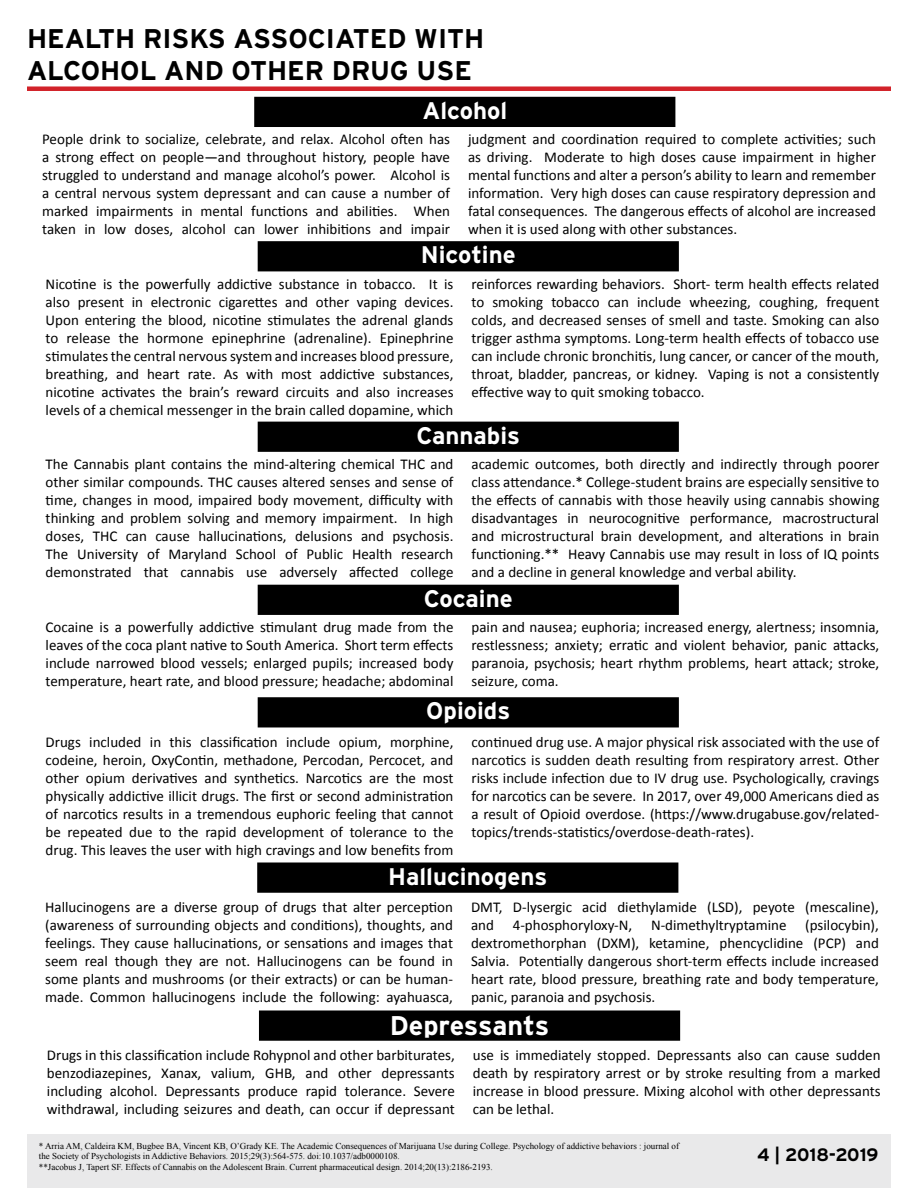
<style>
.page{position:relative;width:918px;height:1188px;background:#fff}
.page>*{position:absolute;margin:0;border:0;box-sizing:border-box;transform-origin:0 0}
.t1{font:700 27px/32.4px "Interstate";color:#000}
.t2{font:700 27px "Interstate";letter-spacing:-.005em;color:#fff}
.t3{font:700 24px "Interstate";color:#fff}
.t4{font:700 18px "Interstate";color:#000}
.t5{font:15px/18px "Calibri";color:#000;text-align:justify}
.t6{font:9px/10.8px "Times New Roman";color:#000}
</style>
<div class="page">
<div style="left:27px;top:1135px;width:864px;height:53px;background:#e9e9ea"></div>
<div style="left:27px;top:86px;width:864px;height:5px;background:#d2232a"></div>
<div style="left:256px;top:98px;width:418px;height:28px;background:#000"></div>
<div style="left:254px;top:97px;width:421px;height:30px;border:3px solid #000"></div>
<div style="left:259px;top:243px;width:418px;height:27px;background:#000"></div>
<div style="left:258px;top:241px;width:421px;height:30px;border:3px solid #000"></div>
<div style="left:259px;top:423px;width:418px;height:27px;background:#000"></div>
<div style="left:258px;top:422px;width:421px;height:30px;border:3px solid #000"></div>
<div style="left:259px;top:586px;width:418px;height:27px;background:#000"></div>
<div style="left:258px;top:585px;width:421px;height:30px;border:3px solid #000"></div>
<div style="left:259px;top:699px;width:418px;height:27px;background:#000"></div>
<div style="left:258px;top:697px;width:421px;height:30px;border:3px solid #000"></div>
<div style="left:259px;top:864px;width:418px;height:27px;background:#000"></div>
<div style="left:257px;top:862px;width:421px;height:31px;border:3px solid #000"></div>
<div style="left:260px;top:1012px;width:419px;height:27px;background:#000"></div>
<div style="left:259px;top:1010px;width:421px;height:31px;border:3px solid #000"></div>
<h1 class="t1" style="left:27px;top:22px;width:459px">HEALTH RISKS ASSOCIATED WITH<br>ALCOHOL AND OTHER DRUG USE</h1>
<h2 class="t3" style="left:422px;top:96px;width:86px">Alcohol</h2>
<p class="t5" style="left:42px;top:131px;width:409px">People drink to socialize, celebrate, and relax. Alcohol often has a strong effect on people—and throughout history, people have struggled to understand and manage alcohol’s power. Alcohol is a central nervous system depressant and can cause a number of marked impairments in mental functions and abilities. When taken in low doses, alcohol can lower inhibitions and impair</p>
<p class="t5" style="left:468px;top:131px;width:409px">judgment and coordination required to complete activities; such as driving. Moderate to high doses cause impairment in higher mental functions and alter a person’s ability to learn and remember information. Very high doses can cause respiratory depression and fatal consequences. The dangerous effects of alcohol are increased when it is used along with other substances.</p>
<h2 class="t3" style="left:421px;top:240px;width:96px">Nicotine</h2>
<p class="t5" style="left:46px;top:275px;width:409px">Nicotine is the powerfully addictive substance in tobacco. It is also present in electronic cigarettes and other vaping devices.<br>Upon entering the blood, nicotine stimulates the adrenal glands to release the hormone epinephrine (adrenaline). Epinephrine stimulates the central nervous system and increases blood pressure, breathing, and heart rate. As with most addictive substances, nicotine activates the brain’s reward circuits and also increases levels of a chemical messenger in the brain called dopamine, which</p>
<p class="t5" style="left:472px;top:275px;width:409px">reinforces rewarding behaviors. Short- term health effects related to smoking tobacco can include wheezing, coughing, frequent colds, and decreased senses of smell and taste. Smoking can also trigger asthma symptoms. Long-term health effects of tobacco use can include chronic bronchitis, lung cancer, or cancer of the mouth, throat, bladder, pancreas, or kidney. Vaping is not a consistently effective way to quit smoking tobacco.</p>
<h2 class="t3" style="left:416px;top:421px;width:105px">Cannabis</h2>
<p class="t5" style="left:46px;top:455px;width:409px">The Cannabis plant contains the mind-altering chemical THC and other similar compounds. THC causes altered senses and sense of time, changes in mood, impaired body movement, difficulty with thinking and problem solving and memory impairment. In high doses, THC can cause hallucinations, delusions and psychosis.<br>The University of Maryland School of Public Health research demonstrated that cannabis use adversely affected college</p>
<p class="t5" style="left:472px;top:455px;width:409px">academic outcomes, both directly and indirectly through poorer class attendance.* College-student brains are especially sensitive to the effects of cannabis with those heavily using cannabis showing disadvantages in neurocognitive performance, macrostructural and microstructural brain development, and alterations in brain functioning.** Heavy Cannabis use may result in loss of IQ points and a decline in general knowledge and verbal ability.</p>
<h2 class="t3" style="left:424px;top:584px;width:90px">Cocaine</h2>
<p class="t5" style="left:46px;top:618px;width:409px">Cocaine is a powerfully addictive stimulant drug made from the leaves of the coca plant native to South America. Short term effects include narrowed blood vessels; enlarged pupils; increased body temperature, heart rate, and blood pressure; headache; abdominal</p>
<p class="t5" style="left:472px;top:618px;width:409px">pain and nausea; euphoria; increased energy, alertness; insomnia, restlessness; anxiety; erratic and violent behavior, panic attacks, paranoia, psychosis; heart rhythm problems, heart attack; stroke, seizure, coma.</p>
<h2 class="t3" style="left:426px;top:696px;width:85px">Opioids</h2>
<p class="t5" style="left:46px;top:733px;width:409px">Drugs included in this classification include opium, morphine, codeine, heroin, OxyContin, methadone, Percodan, Percocet, and other opium derivatives and synthetics. Narcotics are the most physically addictive illicit drugs. The first or second administration of narcotics results in a tremendous euphoric feeling that cannot be repeated due to the rapid development of tolerance to the drug. This leaves the user with high cravings and low benefits from</p>
<p class="t5" style="left:472px;top:733px;width:409px">continued drug use. A major physical risk associated with the use of narcotics is sudden death resulting from respiratory arrest. Other risks include infection due to IV drug use. Psychologically, cravings for narcotics can be severe. In 2017, over 49,000 Americans died as a result of Opioid overdose. (https://www.drugabuse.gov/related&shy;topics/trends-statistics/overdose-death-rates).</p>
<h2 class="t3" style="left:388px;top:862px;width:161px">Hallucinogens</h2>
<p class="t5" style="left:45px;top:898px;width:409px">Hallucinogens are a diverse group of drugs that alter perception (awareness of surrounding objects and conditions), thoughts, and feelings. They cause hallucinations, or sensations and images that seem real though they are not. Hallucinogens can be found in some plants and mushrooms (or their extracts) or can be human&shy;made. Common hallucinogens include the following: ayahuasca,</p>
<p class="t5" style="left:471px;top:898px;width:409px">DMT, D-lysergic acid diethylamide (LSD), peyote (mescaline), and 4-phosphoryloxy-N, N-dimethyltryptamine (psilocybin), dextromethorphan (DXM), ketamine, phencyclidine (PCP) and Salvia. Potentially dangerous short-term effects include increased heart rate, blood pressure, breathing rate and body temperature, panic, paranoia and psychosis.</p>
<h1 class="t2" style="left:390px;top:1009px;width:161px">Depressants</h1>
<p class="t5" style="left:47px;top:1046px;width:409px">Drugs in this classification include Rohypnol and other barbiturates, benzodiazepines, Xanax, valium, GHB, and other depressants including alcohol. Depressants produce rapid tolerance. Severe withdrawal, including seizures and death, can occur if depressant</p>
<p class="t5" style="left:473px;top:1046px;width:409px">use is immediately stopped. Depressants also can cause sudden death by respiratory arrest or by stroke resulting from a marked increase in blood pressure. Mixing alcohol with other depressants can be lethal.</p>
<p class="t6" style="left:39px;top:1140px;width:642px">* Arria AM, Caldeira KM, Bugbee BA, Vincent KB, O’Grady KE. The Academic Consequences of Marijuana Use during College. Psychology of addictive behaviors : journal of the Society of Psychologists in Addictive Behaviors. 2015;29(3):564-575. doi:10.1037/adb0000108.<br>**Jacobus J, Tapert SF. Effects of Cannabis on the Adolescent Brain. Current pharmaceutical design. 2014;20(13):2186-2193.</p>
<p class="t4" style="left:757px;top:1144px;width:123px">4 | 2018-2019</p>
</div>
